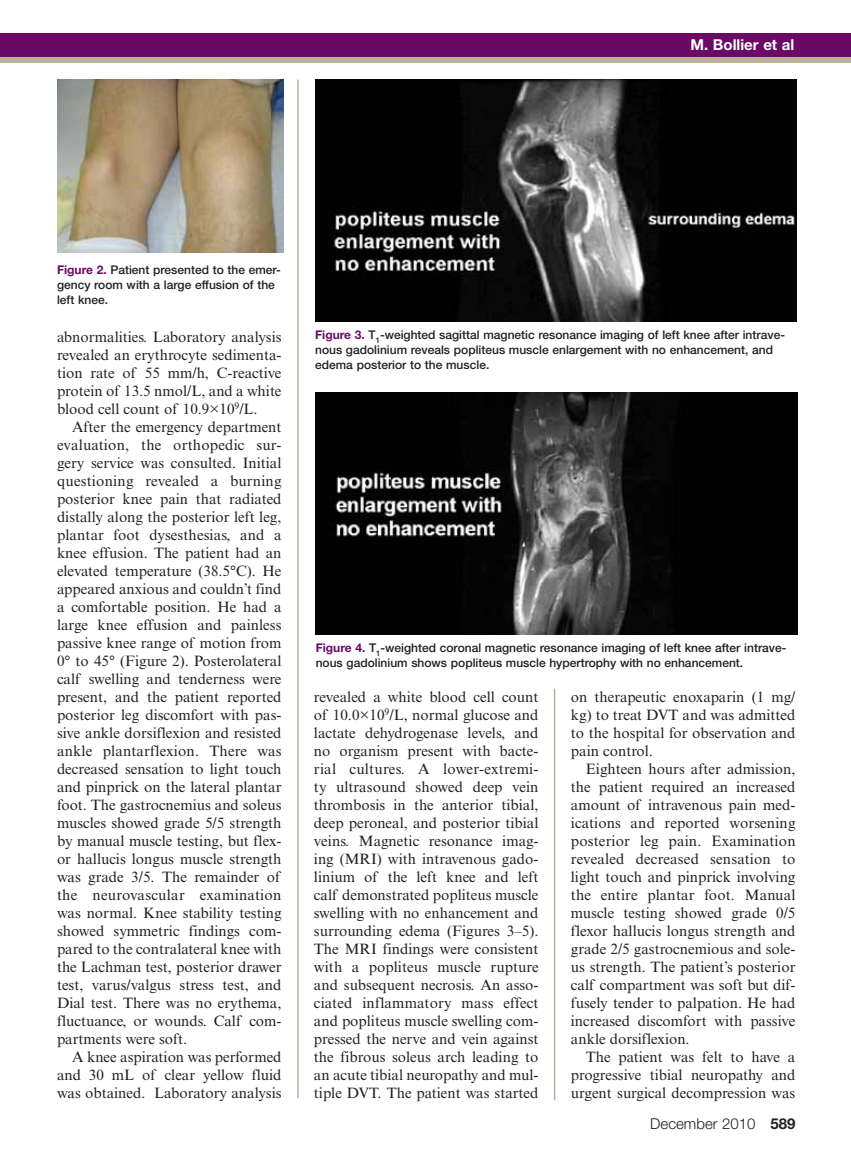
<style>
.page{position:relative;width:851px;height:1161px;background:#fff}
.page>*{position:absolute;margin:0;border:0;box-sizing:border-box;transform-origin:0 0}
.t1{font:15px/18px "Times New Roman MT Std";color:#231f20;text-align:justify}
.t2{font:300 15px "Helvetica Neue LT Std";color:#231f20}
.t3{font:700 15px "Helvetica Neue LT Std";color:#fff}
.t4{font:500 12px/15px "Helvetica Neue LT Std";color:#231f20}
.s1{font-weight:700;color:#6b0966}
.s2{font-weight:700}
</style>
<div class="page">
<div style="left:0;top:33px;width:850px;height:24px;background:#6b0966"></div>
<div style="left:0;top:57px;width:850px;height:6px;background:#bdb09c"></div>
<hr style="left:554px;top:689px;width:1px;height:411px;background:#bdb09c">
<hr style="left:297px;top:80px;width:1px;height:1018px;background:#bdb09c">
<img style="left:57px;top:80px;width:226px;height:173px">
<img style="left:315px;top:80px;width:482px;height:241px">
<img style="left:316px;top:392px;width:481px;height:242px">
<p class="t3" style="left:690px;top:35px;width:105px">M. Bollier et al</p>
<p class="t4" style="left:57px;top:263px;width:225px"><span class="s1">Figure 2.</span> Patient presented to the emer&shy;gency room with a large effusion of the left knee.</p>
<p class="t1" style="left:57px;top:328px;width:226px">abnormalities. Laboratory analysis revealed an erythrocyte sedimenta&shy;tion rate of 55 mm/h, C-reactive protein of 13.5 nmol/L, and a white blood cell count of 10.9×10<sup>9</sup>/L.</p>
<p class="t1" style="left:57px;top:418px;width:226px;text-indent:15px">After the emergency department evaluation, the orthopedic sur&shy;gery service was consulted. Initial questioning revealed a burning posterior knee pain that radiated distally along the posterior left leg, plantar foot dysesthesias, and a knee effusion. The patient had an elevated temperature (38.5°C). He appeared anxious and couldn’t find a comfortable position. He had a large knee effusion and painless passive knee range of motion from 0° to 45° (Figure 2). Posterolateral calf swelling and tenderness were present, and the patient reported posterior leg discomfort with pas&shy;sive ankle dorsiflexion and resisted ankle plantarflexion. There was decreased sensation to light touch and pinprick on the lateral plantar foot. The gastrocnemius and soleus muscles showed grade 5/5 strength by manual muscle testing, but flex&shy;or hallucis longus muscle strength was grade 3/5. The remainder of the neurovascular examination was normal. Knee stability testing showed symmetric findings com&shy;pared to the contralateral knee with the Lachman test, posterior drawer test, varus/valgus stress test, and Dial test. There was no erythema, fluctuance, or wounds. Calf com&shy;partments were soft.</p>
<p class="t1" style="left:57px;top:1048px;width:226px;text-indent:15px">A knee aspiration was performed and 30 mL of clear yellow fluid was obtained. Laboratory analysis</p>
<p class="t4" style="left:315px;top:327px;width:471px"><span class="s1">Figure 3.</span> T<sub>1</sub>-weighted sagittal magnetic resonance imaging of left knee after intrave&shy;nous gadolinium reveals popliteus muscle enlargement with no enhancement, and edema posterior to the muscle.</p>
<p class="t4" style="left:316px;top:640px;width:472px"><span class="s1">Figure 4.</span> T<sub>1</sub>-weighted coronal magnetic resonance imaging of left knee after intrave&shy;nous gadolinium shows popliteus muscle hypertrophy with no enhancement.</p>
<p class="t1" style="left:314px;top:688px;width:226px">revealed a white blood cell count of 10.0×10<sup>9</sup>/L, normal glucose and lactate dehydrogenase levels, and no organism present with bacte&shy;rial cultures. A lower-extremi&shy;ty ultrasound showed deep vein thrombosis in the anterior tibial, deep peroneal, and posterior tibial veins. Magnetic resonance imag&shy;ing (MRI) with intravenous gado&shy;linium of the left knee and left calf demonstrated popliteus muscle swelling with no enhancement and surrounding edema (Figures 3–5).<br>The MRI findings were consistent with a popliteus muscle rupture and subsequent necrosis. An asso&shy;ciated inflammatory mass effect and popliteus muscle swelling com&shy;pressed the nerve and vein against the fibrous soleus arch leading to an acute tibial neuropathy and mul&shy;tiple DVT. The patient was started</p>
<p class="t1" style="left:571px;top:688px;width:226px">on therapeutic enoxaparin (1 mg/ kg) to treat DVT and was admitted to the hospital for observation and pain control.</p>
<p class="t1" style="left:571px;top:760px;width:226px;text-indent:15px">Eighteen hours after admission, the patient required an increased amount of intravenous pain med&shy;ications and reported worsening posterior leg pain. Examination revealed decreased sensation to light touch and pinprick involving the entire plantar foot. Manual muscle testing showed grade 0/5 flexor hallucis longus strength and grade 2/5 gastrocnemious and sole&shy;us strength. The patient’s posterior calf compartment was soft but dif&shy;fusely tender to palpation. He had increased discomfort with passive ankle dorsiflexion.</p>
<p class="t1" style="left:571px;top:1048px;width:226px;text-indent:15px">The patient was felt to have a progressive tibial neuropathy and urgent surgical decompression was</p>
<p class="t2" style="left:650px;top:1115px;width:147px">December 2010 <span class="s2">589</span></p>
</div>
